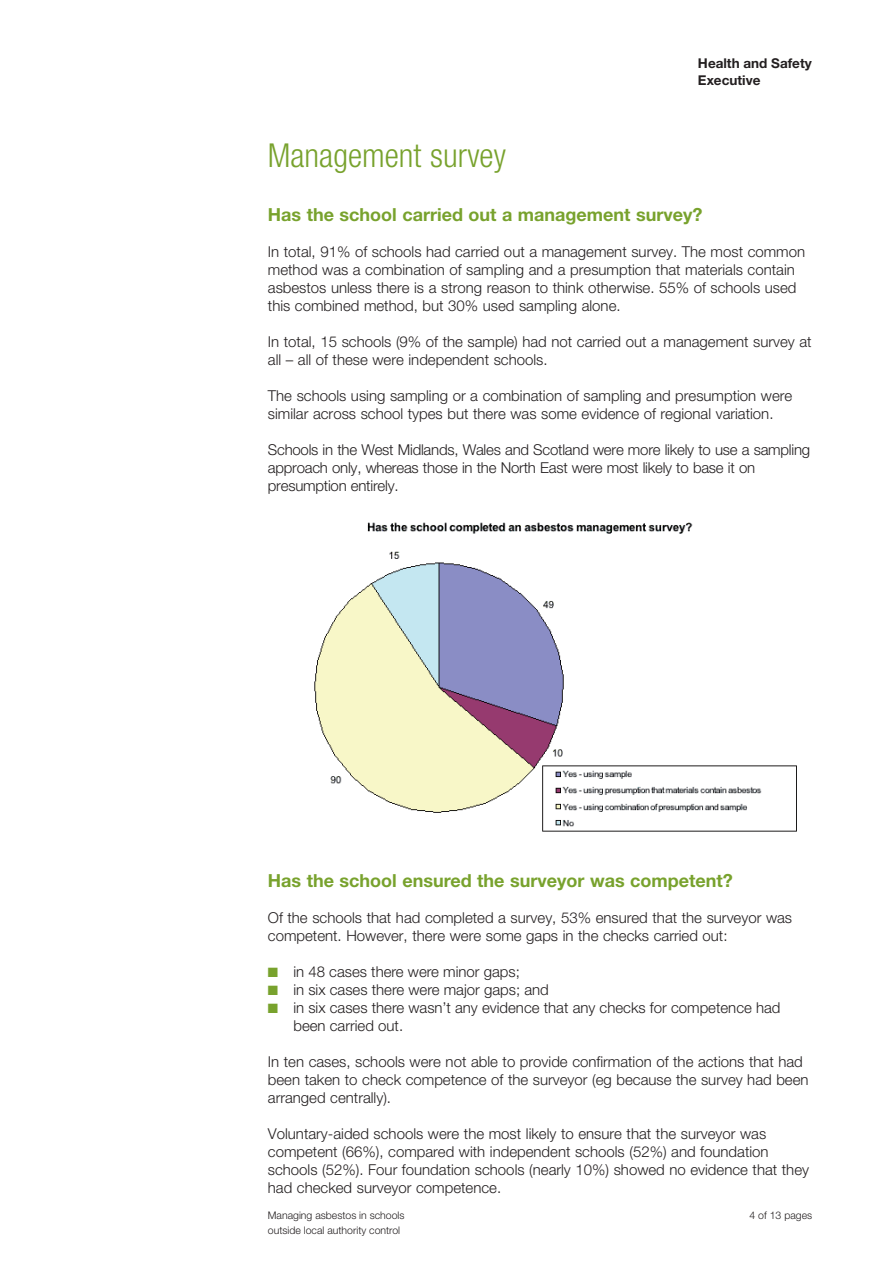
<style>
.page{position:relative;width:893px;height:1263px;background:#fff}
.page>*{position:absolute;margin:0;border:0;box-sizing:border-box;transform-origin:0 0}
.t1{font:300 condensed 33px "Helvetica Neue";color:#78a22d}
.t2{font:700 18px "Helvetica Neue";color:#78a22d}
.t3{font:300 15px/18px "Helvetica Neue";color:#231f20}
.t4{font:700 13.5px/16.5px "Helvetica Neue";color:#231f20}
.t5{font:300 10.5px/14.4px "Helvetica Neue";color:#231f20}
.s1{color:#78a22d}
</style>
<div class="page">
<img style="left:314px;top:522px;width:483px;height:310px">
<p class="t4" style="left:698px;top:55px;width:115px">Health and Safety<br>Executive</p>
<h1 class="t1" style="left:268px;top:136px;width:240px">Management survey</h1>
<p class="t2" style="left:268px;top:203px;width:436px">Has the school carried out a management survey?</p>
<p class="t3" style="left:268px;top:242px;width:539px">In total, 91% of schools had carried out a management survey. The most common method was a combination of sampling and a presumption that materials contain asbestos unless there is a strong reason to think otherwise. 55% of schools used this combined method, but 30% used sampling alone.</p>
<p class="t3" style="left:268px;top:332px;width:545px">In total, 15 schools (9% of the sample) had not carried out a management survey at all – all of these were independent schools.</p>
<p class="t3" style="left:268px;top:386px;width:526px">The schools using sampling or a combination of sampling and presumption were similar across school types but there was some evidence of regional variation.</p>
<p class="t3" style="left:268px;top:440px;width:544px">Schools in the West Midlands, Wales and Scotland were more likely to use a sampling approach only, whereas those in the North East were most likely to base it on presumption entirely.</p>
<p class="t2" style="left:268px;top:869px;width:466px">Has the school ensured the surveyor was competent?</p>
<p class="t3" style="left:268px;top:908px;width:526px">Of the schools that had completed a survey, 53% ensured that the surveyor was competent. However, there were some gaps in the checks carried out:</p>
<p class="t3" style="left:268px;top:962px;width:253px"><span class="s1">■</span> in 48 cases there were minor gaps;</p>
<p class="t3" style="left:268px;top:980px;width:282px"><span class="s1">■</span> in six cases there were major gaps; and</p>
<p class="t3" style="left:293px;top:998px;width:489px;text-indent:-26px"><span class="s1">■</span> in six cases there wasn’t any evidence that any checks for competence had been carried out.</p>
<p class="t3" style="left:268px;top:1052px;width:542px">In ten cases, schools were not able to provide confirmation of the actions that had been taken to check competence of the surveyor (eg because the survey had been arranged centrally).</p>
<p class="t3" style="left:268px;top:1124px;width:543px">Voluntary-aided schools were the most likely to ensure that the surveyor was competent (66%), compared with independent schools (52%) and foundation schools (52%). Four foundation schools (nearly 10%) showed no evidence that they had checked surveyor competence.</p>
<p class="t5" style="left:268px;top:1208px;width:138px">Managing asbestos in schools outside local authority control</p>
<p class="t5" style="left:749px;top:1208px;width:64px">4 of 13 pages</p>
</div>
